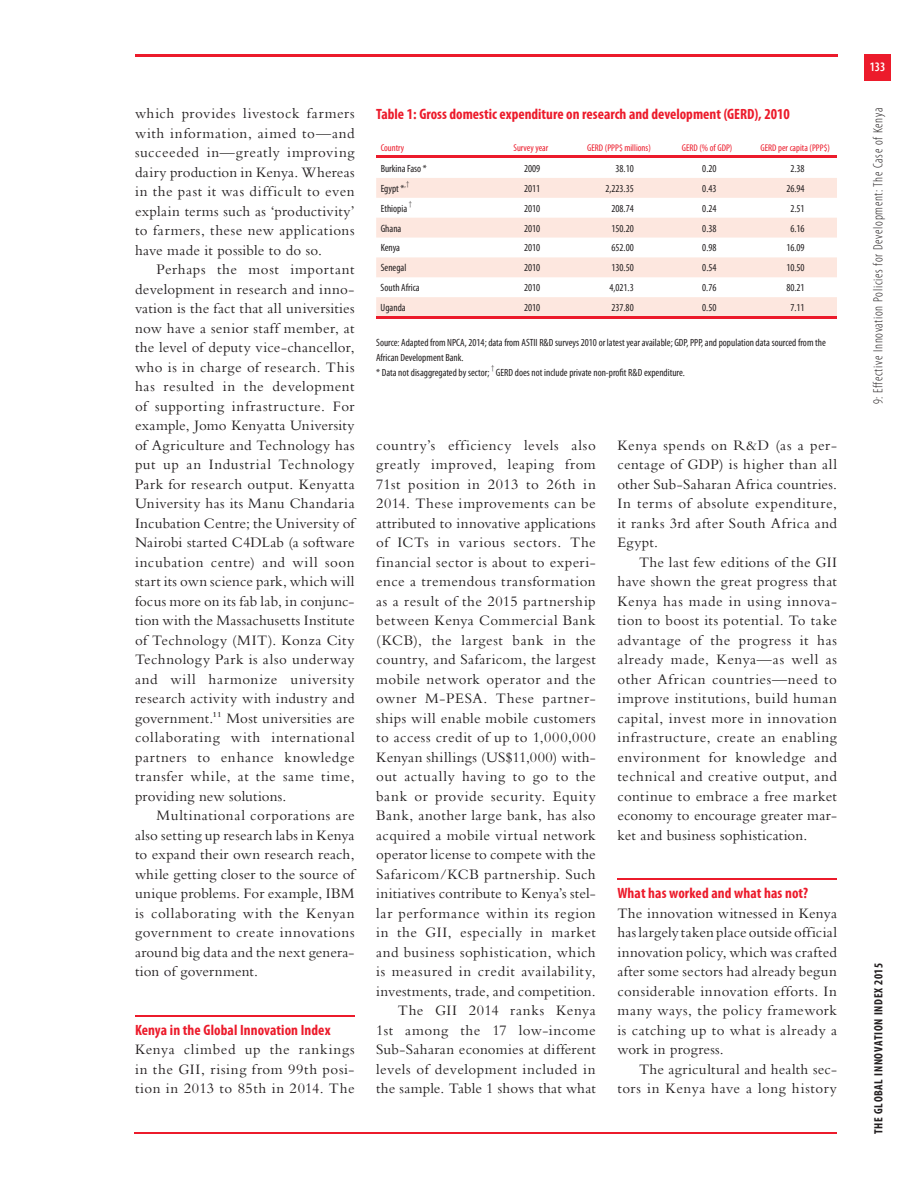
<style>
.page{position:relative;width:918px;height:1188px;background:#fff}
.page>*{position:absolute;margin:0;border:0;box-sizing:border-box;transform-origin:0 0}
.t1{font:15px/19.5px "Bembo Std";letter-spacing:.03em;color:#231f20;text-align:justify}
.t2{font:700 condensed 15px "Myriad Pro";color:#ec1b2b}
.t3{font:300 condensed 13.5px "Myriad Pro";letter-spacing:.05em;color:#231f20}
.t4{font:600 condensed 12.75px "Myriad Pro";color:#fff}
.t5{font:700 condensed 12px "Myriad Pro";letter-spacing:.05em;color:#231f20}
.t6{font:condensed 10.5px/15px "Myriad Pro";color:#231f20}
.t7{font:condensed 9.75px "Myriad Pro";color:#ec1b2b}
</style>
<div class="page">
<hr style="left:135px;top:1132px;width:702px;height:2px;background:#ec1b2b">
<div style="left:864px;top:54px;width:27px;height:27px;background:#ec1b2b"></div>
<hr style="left:135px;top:54px;width:702px;height:3px;background:#ec1b2b">
<hr style="left:135px;top:1015px;width:220px;height:2px;background:#ec1b2b">
<hr style="left:617px;top:879px;width:220px;height:1px;background:#ec1b2b">
<svg style="left:376px;top:178px;width:461px;height:138px;fill:#fde7df"></svg>
<hr style="left:376px;top:155px;width:109px;height:3px;background:#ec1b2b">
<hr style="left:485px;top:155px;width:88px;height:3px;background:#ec1b2b">
<hr style="left:573px;top:155px;width:88px;height:3px;background:#ec1b2b">
<hr style="left:661px;top:155px;width:88px;height:3px;background:#ec1b2b">
<hr style="left:749px;top:155px;width:88px;height:3px;background:#ec1b2b">
<hr style="left:376px;top:316px;width:109px;height:3px;background:#ec1b2b">
<hr style="left:485px;top:316px;width:88px;height:3px;background:#ec1b2b">
<hr style="left:573px;top:316px;width:88px;height:3px;background:#ec1b2b">
<hr style="left:661px;top:316px;width:88px;height:3px;background:#ec1b2b">
<hr style="left:749px;top:316px;width:88px;height:3px;background:#ec1b2b">
<p class="t1" style="left:135px;top:103px;width:221px">which provides livestock farmers with information, aimed to—and succeeded in—greatly improving dairy production in Kenya. Whereas in the past it was difficult to even explain terms such as ‘productivity’ to farmers, these new applications have made it possible to do so.</p>
<p class="t1" style="left:135px;top:259px;width:221px;text-indent:22px">Perhaps the most important development in research and inno&shy;vation is the fact that all universities now have a senior staff member, at the level of deputy vice-chancellor, who is in charge of research. This has resulted in the development of supporting infrastructure. For example, Jomo Kenyatta University of Agriculture and Technology has put up an Industrial Technology Park for research output. Kenyatta University has its Manu Chandaria Incubation Centre; the University of Nairobi started C4DLab (a software incubation centre) and will soon start its own science park, which will focus more on its fab lab, in conjunc&shy;tion with the Massachusetts Institute of Technology (MIT). Konza City Technology Park is also underway and will harmonize university research activity with industry and government.11 Most universities are collaborating with international partners to enhance knowledge transfer while, at the same time, providing new solutions.</p>
<p class="t1" style="left:135px;top:805px;width:221px;text-indent:22px">Multinational corporations are also setting up research labs in Kenya to expand their own research reach, while getting closer to the source of unique problems. For example, IBM is collaborating with the Kenyan government to create innovations around big data and the next genera&shy;tion of government.</p>
<p class="t2" style="left:135px;top:1021px;width:197px">Kenya in the Global Innovation Index</p>
<p class="t1" style="left:135px;top:1039px;width:221px">Kenya climbed up the rankings in the GII, rising from 99th posi&shy;tion in 2013 to 85th in 2014. The</p>
<p class="t2" style="left:376px;top:106px;width:415px">Table 1: Gross domestic expenditure on research and development (GERD), 2010</p>
<p class="t7" style="left:381px;top:142px;width:25px">Country</p>
<p class="t7" style="left:514px;top:142px;width:36px">Survey year</p>
<p class="t7" style="left:587px;top:142px;width:65px">GERD (PPP$ millions)</p>
<p class="t7" style="left:682px;top:142px;width:52px">GERD (% of GDP)</p>
<p class="t7" style="left:760px;top:142px;width:71px">GERD per capita (PPP$)</p>
<p class="t6" style="left:381px;top:161px;width:48px">Burkina Faso *</p>
<p class="t6" style="left:524px;top:161px;width:18px">2009</p>
<p class="t6" style="left:616px;top:161px;width:20px">38.10</p>
<p class="t6" style="left:702px;top:161px;width:16px">0.20</p>
<p class="t6" style="left:790px;top:161px;width:16px">2.38</p>
<p class="t6" style="left:381px;top:181px;width:30px">Egypt *<sup>,†</sup></p>
<p class="t6" style="left:524px;top:181px;width:18px">2011</p>
<p class="t6" style="left:605px;top:181px;width:30px">2,223.35</p>
<p class="t6" style="left:702px;top:181px;width:16px">0.43</p>
<p class="t6" style="left:786px;top:181px;width:20px">26.94</p>
<p class="t6" style="left:381px;top:201px;width:33px">Ethiopia <sup>†</sup></p>
<p class="t6" style="left:524px;top:201px;width:18px">2010</p>
<p class="t6" style="left:612px;top:201px;width:24px">208.74</p>
<p class="t6" style="left:702px;top:201px;width:16px">0.24</p>
<p class="t6" style="left:790px;top:201px;width:16px">2.51</p>
<p class="t6" style="left:381px;top:221px;width:22px">Ghana</p>
<p class="t6" style="left:524px;top:221px;width:18px">2010</p>
<p class="t6" style="left:612px;top:221px;width:24px">150.20</p>
<p class="t6" style="left:702px;top:221px;width:16px">0.38</p>
<p class="t6" style="left:790px;top:221px;width:16px">6.16</p>
<p class="t6" style="left:381px;top:241px;width:21px">Kenya</p>
<p class="t6" style="left:524px;top:241px;width:18px">2010</p>
<p class="t6" style="left:612px;top:241px;width:24px">652.00</p>
<p class="t6" style="left:702px;top:241px;width:16px">0.98</p>
<p class="t6" style="left:786px;top:241px;width:20px">16.09</p>
<p class="t6" style="left:381px;top:261px;width:27px">Senegal</p>
<p class="t6" style="left:524px;top:261px;width:18px">2010</p>
<p class="t6" style="left:612px;top:261px;width:24px">130.50</p>
<p class="t6" style="left:702px;top:261px;width:16px">0.54</p>
<p class="t6" style="left:786px;top:261px;width:20px">10.50</p>
<p class="t6" style="left:381px;top:280px;width:41px">South Africa</p>
<p class="t6" style="left:524px;top:280px;width:18px">2010</p>
<p class="t6" style="left:609px;top:280px;width:26px">4,021.3</p>
<p class="t6" style="left:702px;top:280px;width:16px">0.76</p>
<p class="t6" style="left:786px;top:280px;width:20px">80.21</p>
<p class="t6" style="left:381px;top:300px;width:27px">Uganda</p>
<p class="t6" style="left:524px;top:300px;width:18px">2010</p>
<p class="t6" style="left:611px;top:300px;width:24px">237.80</p>
<p class="t6" style="left:702px;top:300px;width:16px">0.50</p>
<p class="t6" style="left:790px;top:300px;width:16px">7.11</p>
<p class="t6" style="left:376px;top:335px;width:451px">Source: Adapted from NPCA, 2014; data from ASTII R&amp;D surveys 2010 or latest year available; GDP, PPP, and population data sourced from the<br>African Development Bank.<br>* Data not disaggregated by sector; <sup>†</sup> GERD does not include private non-profit R&amp;D expenditure.</p>
<p class="t1" style="left:376px;top:435px;width:221px;text-align:right">country’s efficiency levels also greatly improved, leaping from 71st position in 2013 to 26th in 2014. These improvements can be attributed to innovative applications of ICTs in various sectors. The financial sector is about to experi&shy;ence a tremendous transformation as a result of the 2015 partnership between Kenya Commercial Bank (KCB), the largest bank in the country, and Safaricom, the largest mobile network operator and the owner M-PESA. These partner&shy;ships will enable mobile customers to access credit of up to 1,000,000<br>Kenyan shillings (US$11,000) with&shy;out actually having to go to the bank or provide security. Equity Bank, another large bank, has also acquired a mobile virtual network operator license to compete with the Safaricom/KCB partnership. Such initiatives contribute to Kenya’s stel&shy;lar performance within its region in the GII, especially in market and business sophistication, which is measured in credit availability, investments, trade, and competition.<br>The GII 2014 ranks Kenya<br>1st among the 17 low-income Sub-Saharan economies at different levels of development included in the sample. Table 1 shows that what</p>
<p class="t1" style="left:617px;top:435px;width:221px">Kenya spends on R&amp;D (as a per&shy;centage of GDP) is higher than all other Sub-Saharan Africa countries.<br>In terms of absolute expenditure, it ranks 3rd after South Africa and Egypt.</p>
<p class="t1" style="left:617px;top:552px;width:221px;text-indent:22px">The last few editions of the GII have shown the great progress that Kenya has made in using innova&shy;tion to boost its potential. To take advantage of the progress it has already made, Kenya—as well as other African countries—need to improve institutions, build human capital, invest more in innovation infrastructure, create an enabling environment for knowledge and technical and creative output, and continue to embrace a free market economy to encourage greater mar&shy;ket and business sophistication.</p>
<p class="t2" style="left:617px;top:885px;width:192px">What has worked and what has not?</p>
<p class="t1" style="left:617px;top:903px;width:221px">The innovation witnessed in Kenya has largely taken place outside official innovation policy, which was crafted after some sectors had already begun considerable innovation efforts. In many ways, the policy framework is catching up to what is already a work in progress.</p>
<p class="t1" style="left:617px;top:1059px;width:221px;text-align:right">The agricultural and health sec&shy;tors in Kenya have a long history</p>
<p class="t4" style="left:870px;top:60px;width:17px">133</p>
<p class="t3" style="left:871px;top:404px;width:298px;rotate:-90deg">9: Effective Innovation Policies for Development: The Case of Kenya</p>
<p class="t5" style="left:872px;top:1134px;width:173px;rotate:-90deg">THE GLOBAL INNOVATION INDEX 2015</p>
</div>
